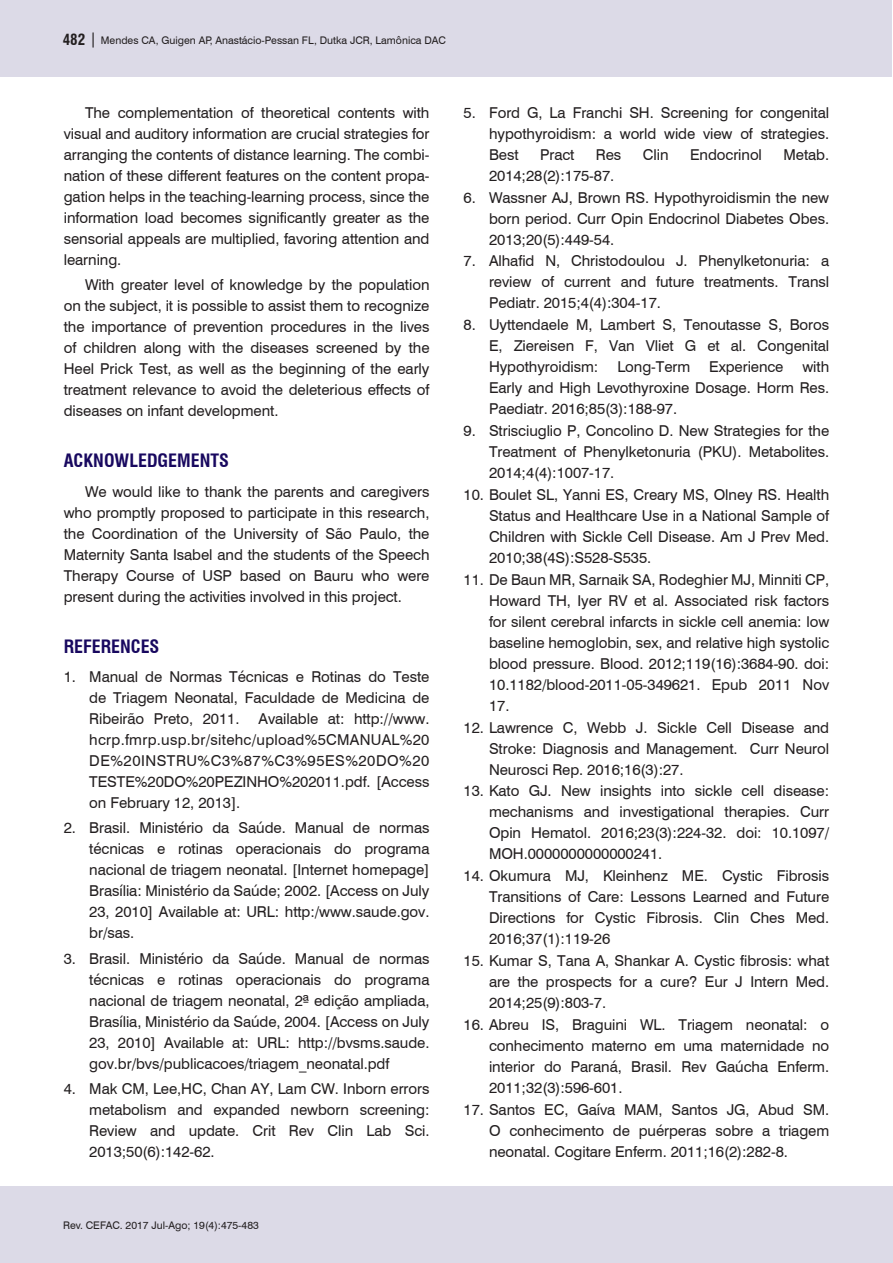
<style>
.page{position:relative;width:893px;height:1263px;background:#fff}
.page>*{position:absolute;margin:0;border:0;box-sizing:border-box;transform-origin:0 0}
.Nivel_1{font:700 condensed 18px "Swiss 721 BT";color:#18085f}
.Corpo_do_texto_INGL{font:15px/21px "Swiss 721 BT";letter-spacing:-.005em;color:#231f20;text-align:justify}
.t1{font:10.5px "Swiss 721 BT";color:#231f20}
.s1{font-weight:700;font-stretch:condensed;font-size:15px}
.s2{font-size:15px}
</style>
<div class="page">
<div style="left:0;top:1186px;width:892px;height:77px;background:#dcdae7"></div>
<div style="left:0;top:0;width:892px;height:77px;background:#dcdae7"></div>
<p class="t1" style="left:63px;top:33px;width:385px"><span class="s1">482</span> <span class="s2">|</span> Mendes CA, Guigen AP, Anastácio-Pessan FL, Dutka JCR, Lamônica DAC</p>
<p class="Corpo_do_texto_INGL" style="left:64px;top:101px;width:367px;text-indent:21px">The complementation of theoretical contents with visual and auditory information are crucial strategies for arranging the contents of distance learning. The combi&shy;nation of these different features on the content propa&shy;gation helps in the teaching-learning process, since the information load becomes significantly greater as the sensorial appeals are multiplied, favoring attention and learning.</p>
<p class="Corpo_do_texto_INGL" style="left:64px;top:273px;width:367px;text-indent:21px">With greater level of knowledge by the population on the subject, it is possible to assist them to recognize the importance of prevention procedures in the lives of children along with the diseases screened by the Heel Prick Test, as well as the beginning of the early treatment relevance to avoid the deleterious effects of diseases on infant development.</p>
<p class="Nivel_1" style="left:64px;top:450px;width:167px">ACKNOWLEDGEMENTS</p>
<p class="Corpo_do_texto_INGL" style="left:64px;top:480px;width:367px;text-indent:21px">We would like to thank the parents and caregivers who promptly proposed to participate in this research, the Coordination of the University of São Paulo, the Maternity Santa Isabel and the students of the Speech Therapy Course of USP based on Bauru who were present during the activities involved in this project.</p>
<p class="Nivel_1" style="left:64px;top:635px;width:97px">REFERENCES</p>
<p class="Corpo_do_texto_INGL" style="left:89px;top:666px;width:342px;text-indent:-26px">1. Manual de Normas Técnicas e Rotinas do Teste de Triagem Neonatal, Faculdade de Medicina de Ribeirão Preto, 2011.</p>
<p class="Corpo_do_texto_INGL" style="left:89px;top:708px;width:342px;text-indent:169px">Available at: http://www. hcrp.fmrp.usp.br/sitehc/upload%5CMANUAL%20<br>DE%20INSTRU%C3%87%C3%95ES%20DO%20<br>TESTE%20DO%20PEZINHO%202011.pdf. [Access on February 12, 2013].</p>
<p class="Corpo_do_texto_INGL" style="left:89px;top:817px;width:342px;text-indent:-26px">2. Brasil. Ministério da Saúde. Manual de normas técnicas e rotinas operacionais do programa nacional de triagem neonatal. [Internet homepage] Brasília: Ministério da Saúde; 2002. [Access on July 23, 2010] Available at: URL: http:/www.saude.gov. br/sas.</p>
<p class="Corpo_do_texto_INGL" style="left:89px;top:947px;width:342px;text-indent:-26px">3. Brasil. Ministério da Saúde. Manual de normas técnicas e rotinas operacionais do programa nacional de triagem neonatal, 2ª edição ampliada, Brasília, Ministério da Saúde, 2004. [Access on July 23, 2010] Available at: URL: http://bvsms.saude. gov.br/bvs/publicacoes/triagem_neonatal.pdf</p>
<p class="Corpo_do_texto_INGL" style="left:89px;top:1077px;width:342px;text-indent:-26px">4. Mak CM, Lee,HC, Chan AY, Lam CW. Inborn errors metabolism and expanded newborn screening:<br>Review and update. Crit Rev Clin Lab Sci.<br>2013;50(6):142-62.</p>
<p class="Corpo_do_texto_INGL" style="left:489px;top:101px;width:342px;text-indent:-26px">5. Ford G, La Franchi SH. Screening for congenital hypothyroidism: a world wide view of strategies.<br>Best</p>
<p class="Corpo_do_texto_INGL" style="left:540px;top:143px;width:36px">Pract</p>
<p class="Corpo_do_texto_INGL" style="left:596px;top:143px;width:27px">Res</p>
<p class="Corpo_do_texto_INGL" style="left:643px;top:143px;width:27px">Clin</p>
<p class="Corpo_do_texto_INGL" style="left:690px;top:143px;width:73px">Endocrinol</p>
<p class="Corpo_do_texto_INGL" style="left:783px;top:143px;width:47px">Metab.</p>
<p class="Corpo_do_texto_INGL" style="left:489px;top:164px;width:127px">2014;28(2):175-87.</p>
<p class="Corpo_do_texto_INGL" style="left:489px;top:186px;width:342px;text-indent:-26px">6. Wassner AJ, Brown RS. Hypothyroidismin the new born period. Curr Opin Endocrinol Diabetes Obes.<br>2013;20(5):449-54.</p>
<p class="Corpo_do_texto_INGL" style="left:489px;top:250px;width:342px;text-indent:-26px">7. Alhafid N, Christodoulou J. Phenylketonuria: a review of current and future treatments. Transl Pediatr. 2015;4(4):304-17.</p>
<p class="Corpo_do_texto_INGL" style="left:489px;top:314px;width:342px;text-indent:-26px">8. Uyttendaele M, Lambert S, Tenoutasse S, Boros E, Ziereisen F, Van Vliet G et al. Congenital Hypothyroidism:</p>
<p class="Corpo_do_texto_INGL" style="left:489px;top:356px;width:342px;text-indent:313px">with Early and High Levothyroxine Dosage. Horm Res.<br>Paediatr. 2016;85(3):188-97.</p>
<p class="Corpo_do_texto_INGL" style="left:489px;top:420px;width:342px;text-indent:-26px">9. Strisciuglio P, Concolino D. New Strategies for the Treatment of Phenylketonuria (PKU). Metabolites.<br>2014;4(4):1007-17.</p>
<p class="Corpo_do_texto_INGL" style="left:489px;top:483px;width:342px;text-indent:-26px">10. Boulet SL, Yanni ES, Creary MS, Olney RS. Health Status and Healthcare Use in a National Sample of Children with Sickle Cell Disease. Am J Prev Med.<br>2010;38(4S):S528-S535.</p>
<p class="Corpo_do_texto_INGL" style="left:489px;top:568px;width:342px;text-indent:-26px">11. De Baun MR, Sarnaik SA, Rodeghier MJ, Minniti CP, Howard TH, Iyer RV et al. Associated risk factors for silent cerebral infarcts in sickle cell anemia: low baseline hemoglobin, sex, and relative high systolic blood pressure. Blood. 2012;119(16):3684-90. doi:<br>10.1182/blood-2011-05-349621. Epub 2011 Nov 17.</p>
<p class="Corpo_do_texto_INGL" style="left:489px;top:716px;width:342px;text-indent:-26px">12. Lawrence C, Webb J. Sickle Cell Disease and Stroke: Diagnosis and Management. Curr Neurol Neurosci Rep. 2016;16(3):27.</p>
<p class="Corpo_do_texto_INGL" style="left:489px;top:780px;width:342px;text-indent:-26px">13. Kato GJ. New insights into sickle cell disease: mechanisms and investigational therapies. Curr Opin Hematol. 2016;23(3):224-32. doi: 10.1097/ MOH.0000000000000241.</p>
<p class="Corpo_do_texto_INGL" style="left:489px;top:865px;width:342px;text-indent:-26px">14. Okumura MJ, Kleinhenz ME. Cystic Fibrosis Transitions of Care: Lessons Learned and Future Directions for Cystic Fibrosis. Clin Ches Med.<br>2016;37(1):119-26</p>
<p class="Corpo_do_texto_INGL" style="left:489px;top:949px;width:342px;text-indent:-26px">15. Kumar S, Tana A, Shankar A. Cystic fibrosis: what are the prospects for a cure? Eur J Intern Med.<br>2014;25(9):803-7.</p>
<p class="Corpo_do_texto_INGL" style="left:489px;top:1013px;width:342px;text-indent:-26px">16. Abreu IS, Braguini WL. Triagem neonatal: o conhecimento materno em uma maternidade no interior do Paraná, Brasil. Rev Gaúcha Enferm.<br>2011;32(3):596-601.</p>
<p class="Corpo_do_texto_INGL" style="left:489px;top:1098px;width:342px;text-indent:-26px">17. Santos EC, Gaíva MAM, Santos JG, Abud SM.<br>O conhecimento de puérperas sobre a triagem neonatal. Cogitare Enferm. 2011;16(2):282-8.</p>
<p class="Corpo_do_texto_INGL" style="left:617px;top:356px;width:74px">Long-Term</p>
<p class="Corpo_do_texto_INGL" style="left:709px;top:356px;width:76px">Experience</p>
<p class="t1" style="left:63px;top:1218px;width:197px">Rev. CEFAC. 2017 Jul-Ago; 19(4):475-483</p>
</div>
